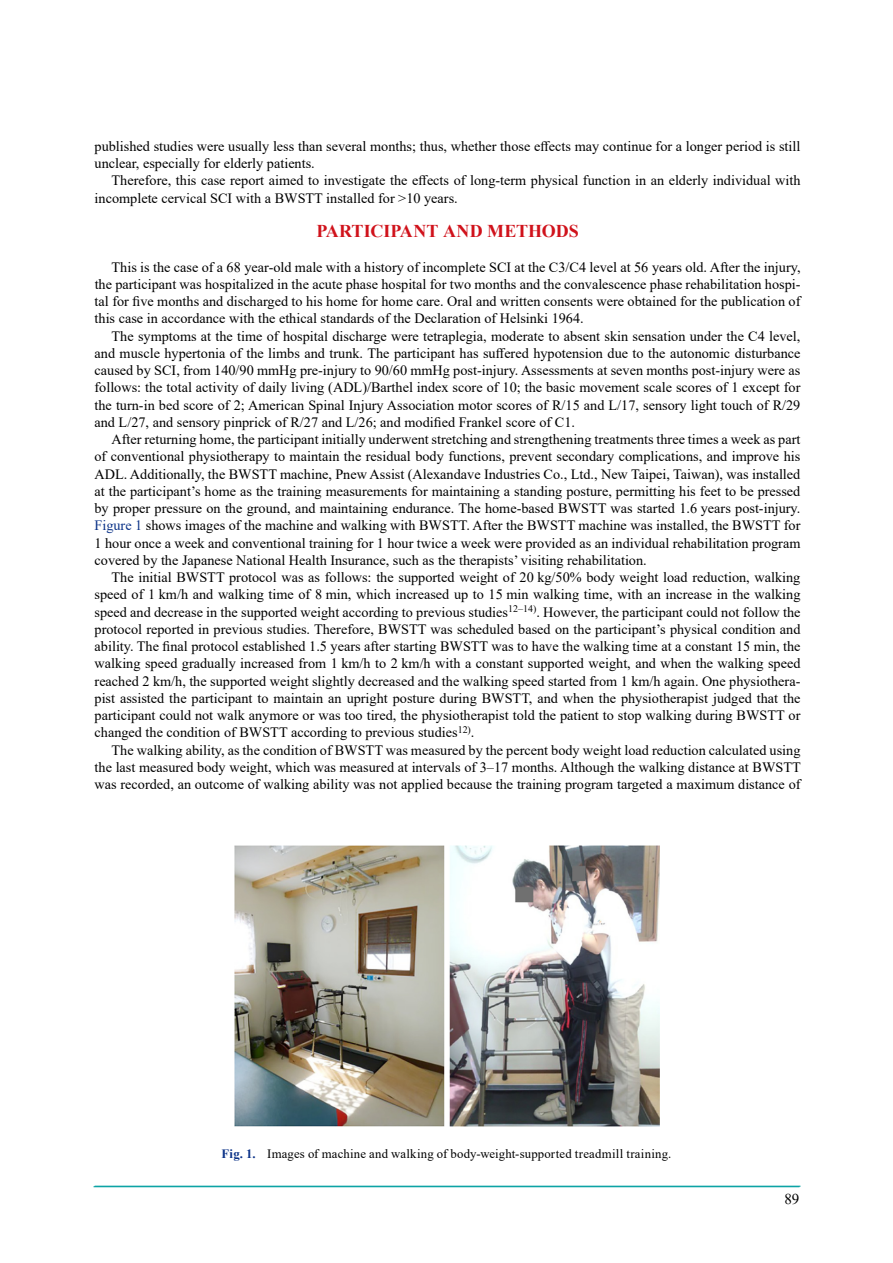
<style>
.page{position:relative;width:893px;height:1263px;background:#fff}
.page>*{position:absolute;margin:0;border:0;box-sizing:border-box;transform-origin:0 0}
.t1{font:700 18px "Times New Roman";letter-spacing:.005em;color:#d0121b}
.t2{font:15px "Times New Roman";color:#000}
.t3{font:14.25px/17.2px "Times New Roman";color:#000;text-align:justify}
.t4{font:12.75px "Times New Roman";letter-spacing:.015em;color:#000}
.s1{color:#0c3388}
.s2{font-weight:700;color:#0c3388}
</style>
<div class="page">
<hr style="left:94px;top:1186px;width:705px;height:1px;background:#009fa1">
<hr style="left:95px;top:1186px;width:705px;height:1px;background:#009fa1">
<img style="left:234px;top:846px;width:426px;height:280px">
<p class="t3" style="left:95px;top:137px;width:707px">published studies were usually less than several months; thus, whether those effects may continue for a longer period is still unclear, especially for elderly patients.</p>
<p class="t3" style="left:95px;top:171px;width:707px;text-indent:17px">Therefore, this case report aimed to investigate the effects of long-term physical function in an elderly individual with incomplete cervical SCI with a BWSTT installed for &gt;10 years.</p>
<p class="t1" style="left:316px;top:218px;width:264px">PARTICIPANT AND METHODS</p>
<p class="t3" style="left:95px;top:258px;width:707px;text-indent:17px">This is the case of a 68 year-old male with a history of incomplete SCI at the C3/C4 level at 56 years old. After the injury, the participant was hospitalized in the acute phase hospital for two months and the convalescence phase rehabilitation hospi&shy;tal for five months and discharged to his home for home care. Oral and written consents were obtained for the publication of this case in accordance with the ethical standards of the Declaration of Helsinki 1964.</p>
<p class="t3" style="left:95px;top:327px;width:707px;text-indent:17px">The symptoms at the time of hospital discharge were tetraplegia, moderate to absent skin sensation under the C4 level, and muscle hypertonia of the limbs and trunk. The participant has suffered hypotension due to the autonomic disturbance caused by SCI, from 140/90 mmHg pre-injury to 90/60 mmHg post-injury. Assessments at seven months post-injury were as follows: the total activity of daily living (ADL)/Barthel index score of 10; the basic movement scale scores of 1 except for the turn-in bed score of 2; American Spinal Injury Association motor scores of R/15 and L/17, sensory light touch of R/29 and L/27, and sensory pinprick of R/27 and L/26; and modified Frankel score of C1.</p>
<p class="t3" style="left:94px;top:430px;width:707px;text-indent:17px">After returning home, the participant initially underwent stretching and strengthening treatments three times a week as part of conventional physiotherapy to maintain the residual body functions, prevent secondary complications, and improve his ADL. Additionally, the BWSTT machine, Pnew Assist (Alexandave Industries Co., Ltd., New Taipei, Taiwan), was installed at the participant’s home as the training measurements for maintaining a standing posture, permitting his feet to be pressed by proper pressure on the ground, and maintaining endurance. The home-based BWSTT was started 1.6 years post-injury.<br><span class="s1">Figure 1</span> shows images of the machine and walking with BWSTT. After the BWSTT machine was installed, the BWSTT for 1 hour once a week and conventional training for 1 hour twice a week were provided as an individual rehabilitation program covered by the Japanese National Health Insurance, such as the therapists’ visiting rehabilitation.</p>
<p class="t3" style="left:95px;top:568px;width:707px;text-indent:17px">The initial BWSTT protocol was as follows: the supported weight of 20 kg/50% body weight load reduction, walking speed of 1 km/h and walking time of 8 min, which increased up to 15 min walking time, with an increase in the walking speed and decrease in the supported weight according to previous studies<sup>12–14)</sup>. However, the participant could not follow the protocol reported in previous studies. Therefore, BWSTT was scheduled based on the participant’s physical condition and ability. The final protocol established 1.5 years after starting BWSTT was to have the walking time at a constant 15 min, the walking speed gradually increased from 1 km/h to 2 km/h with a constant supported weight, and when the walking speed reached 2 km/h, the supported weight slightly decreased and the walking speed started from 1 km/h again. One physiothera&shy;pist assisted the participant to maintain an upright posture during BWSTT, and when the physiotherapist judged that the participant could not walk anymore or was too tired, the physiotherapist told the patient to stop walking during BWSTT or changed the condition of BWSTT according to previous studies<sup>12)</sup>.</p>
<p class="t3" style="left:95px;top:741px;width:708px;text-indent:17px">The walking ability, as the condition of BWSTT was measured by the percent body weight load reduction calculated using the last measured body weight, which was measured at intervals of 3–17 months. Although the walking distance at BWSTT was recorded, an outcome of walking ability was not applied because the training program targeted a maximum distance of</p>
<p class="t4" style="left:221px;top:1145px;width:451px"><span class="s2">Fig. 1.</span> Images of machine and walking of body-weight-supported treadmill training.</p>
<p class="t2" style="left:785px;top:1188px;width:16px">89</p>
</div>
